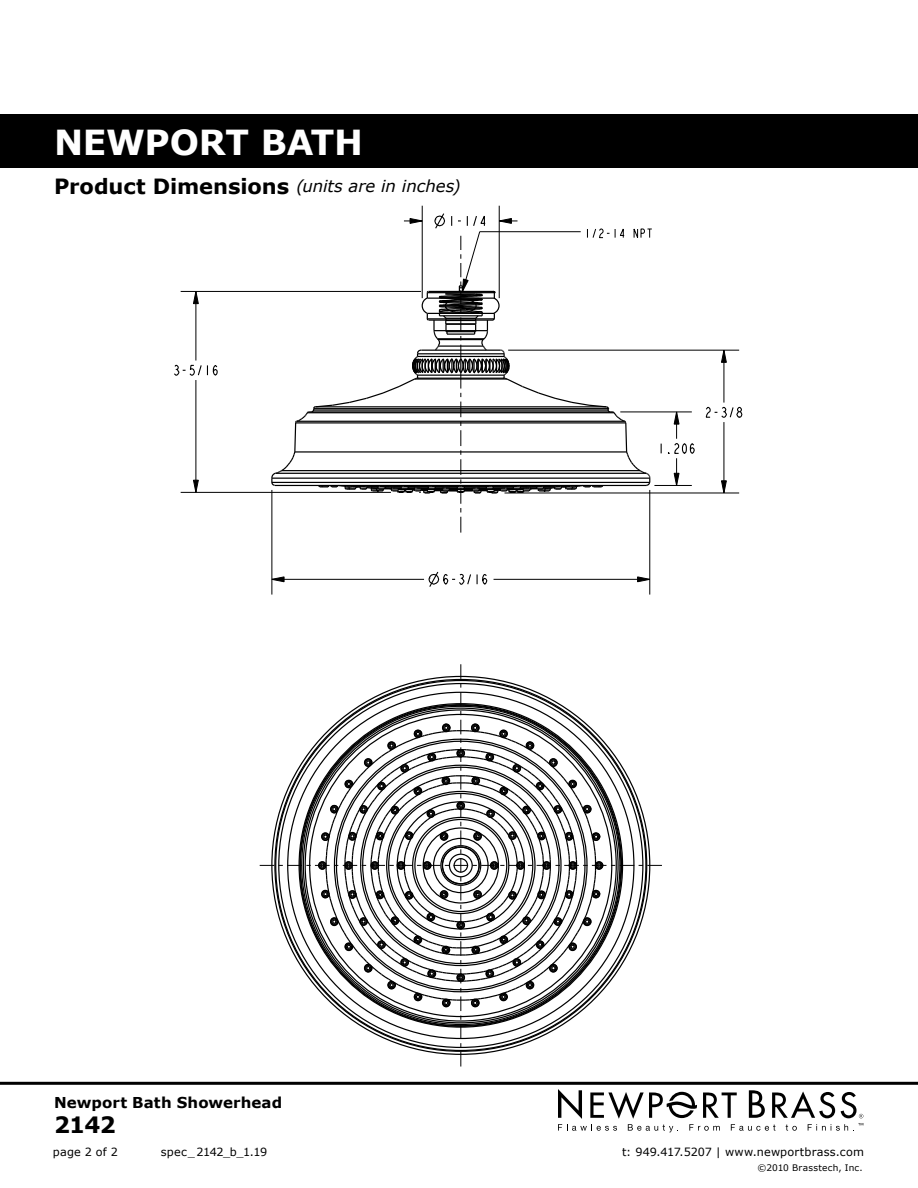
<style>
.page{position:relative;width:918px;height:1188px;background:#fff}
.page>*{position:absolute;margin:0;border:0;box-sizing:border-box;transform-origin:0 0}
.t1{font:700 34.5px "Verdana";letter-spacing:-.01em;color:#fff}
.t2{font:700 22.5px "Verdana";color:#000}
.t3{font:italic 16.5px "Verdana";letter-spacing:-.005em;color:#000}
.t4{font:700 15px "Verdana";letter-spacing:.005em;color:#000}
.t5{font:11.25px "Verdana";letter-spacing:.015em;color:#000}
.t6{font:11.25px "Verdana";letter-spacing:-.045em;color:#000}
.t7{font:9px "Verdana";letter-spacing:.025em;color:#000}
.s1{font-weight:700;font-style:normal;font-size:21px}
</style>
<div class="page">
<div style="left:0;top:114px;width:918px;height:54px;background:#000"></div>
<hr style="left:0;top:1082px;width:918px;height:3px;background:#000">
<svg style="left:428px;top:571px;width:60px;height:16px"></svg>
<svg style="left:271px;top:576px;width:14px;height:7px"></svg>
<svg style="left:637px;top:576px;width:12px;height:7px"></svg>
<svg style="left:174px;top:364px;width:44px;height:12px"></svg>
<svg style="left:193px;top:292px;width:6px;height:12px"></svg>
<svg style="left:193px;top:480px;width:6px;height:12px"></svg>
<svg style="left:705px;top:406px;width:38px;height:12px"></svg>
<svg style="left:721px;top:349px;width:6px;height:14px"></svg>
<svg style="left:721px;top:480px;width:6px;height:13px"></svg>
<hr style="left:196px;top:291px;width:1px;height:70px;background:#000">
<hr style="left:196px;top:380px;width:1px;height:112px;background:#000">
<hr style="left:272px;top:490px;width:1px;height:105px;background:#000">
<hr style="left:494px;top:579px;width:156px;height:1px;background:#000">
<hr style="left:272px;top:579px;width:152px;height:1px;background:#000">
<hr style="left:505px;top:493px;width:234px;height:1px;background:#000">
<hr style="left:181px;top:492px;width:210px;height:1px;background:#000">
<hr style="left:654px;top:485px;width:38px;height:1px;background:#000">
<hr style="left:422px;top:206px;width:1px;height:92px;background:#000">
<hr style="left:620px;top:412px;width:72px;height:1px;background:#000">
<hr style="left:499px;top:206px;width:1px;height:92px;background:#000">
<hr style="left:508px;top:350px;width:231px;height:1px;background:#000">
<hr style="left:181px;top:291px;width:240px;height:1px;background:#000">
<hr style="left:649px;top:490px;width:1px;height:105px;background:#000">
<svg style="left:668px;top:411px;width:27px;height:75px"></svg>
<hr style="left:724px;top:350px;width:1px;height:53px;background:#000">
<hr style="left:724px;top:422px;width:1px;height:71px;background:#000">
<svg style="left:260px;top:664px;width:402px;height:403px"></svg>
<svg style="left:558px;top:1089px;width:305px;height:43px"></svg>
<svg style="left:271px;top:211px;width:381px;height:322px"></svg>
<h1 class="t1" style="left:54px;top:121px;width:310px">NEWPORT BATH</h1>
<h3 class="t3" style="left:54px;top:176px;width:408px"><span class="s1">Product Dimensions</span> (units are in inches)</h3>
<h3 class="t4" style="left:54px;top:1093px;width:230px">Newport Bath Showerhead</h3>
<h2 class="t2" style="left:54px;top:1111px;width:63px">2142</h2>
<p class="t5" style="left:53px;top:1144px;width:67px">page 2 of 2</p>
<p class="t6" style="left:161px;top:1144px;width:108px">spec_ 2142_b_1.19</p>
<p class="t5" style="left:622px;top:1144px;width:243px">t: 949.417.5207 | www.newportbrass.com</p>
<p class="t7" style="left:758px;top:1162px;width:107px">©2010 Brasstech, Inc.</p>
</div>
